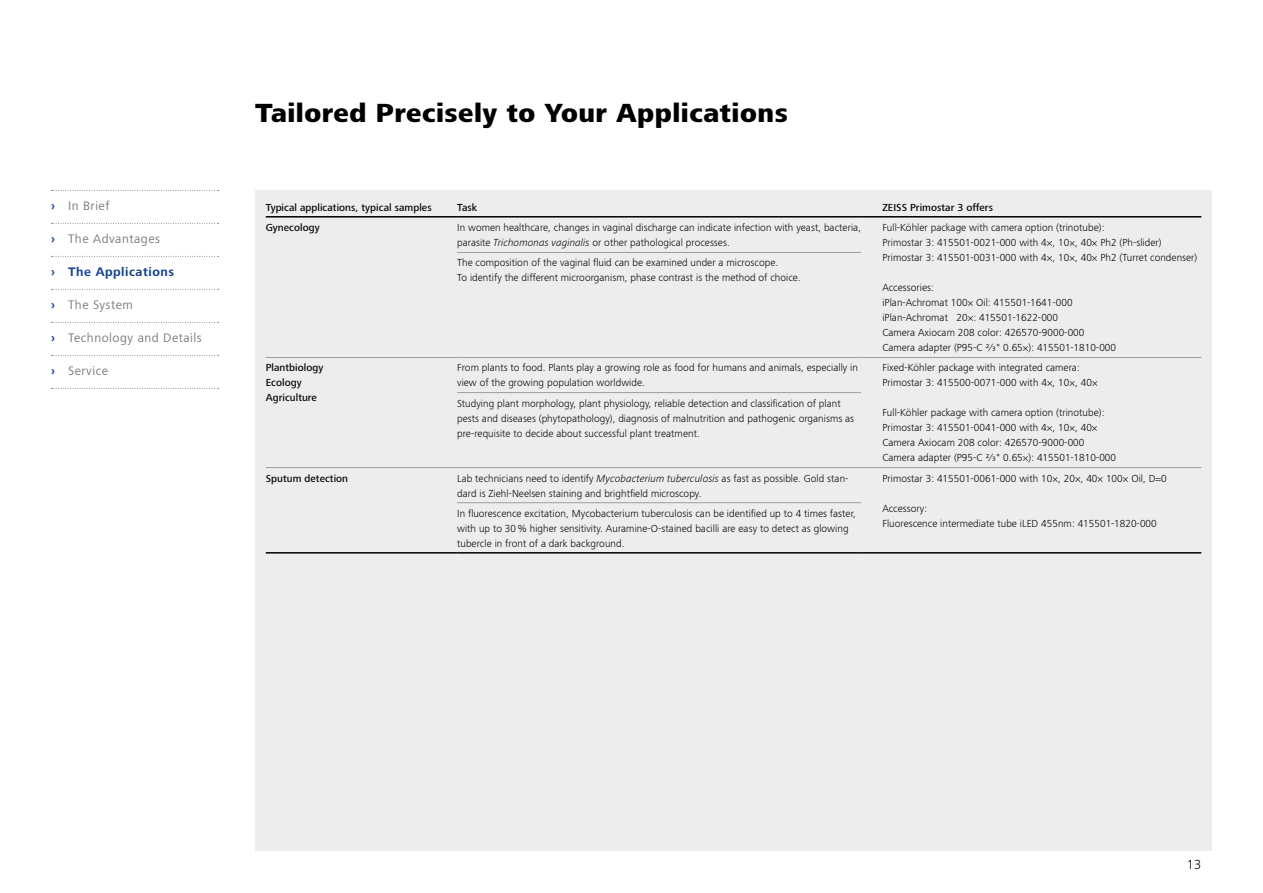
<style>
.page{position:relative;width:1263px;height:893px;background:#fff}
.page>*{position:absolute;margin:0;border:0;box-sizing:border-box;transform-origin:0 0}
.t1{font:800 27px "ZEISS Frutiger Next W1 G";letter-spacing:.02em;color:#000}
.t2{font:300 13.5px "ZEISS Frutiger Next W1 G";color:#000}
.t3{font:12.75px "ZEISS Frutiger Next W1 G";letter-spacing:.04em;color:#7c7b7b}
.t4{font:700 12.75px "ZEISS Frutiger Next W1 G";letter-spacing:.04em;color:#164194}
.t5{font:300 10.5px/15px "ZEISS Frutiger Next W1 G";letter-spacing:.005em;color:#000}
.t6{font:500 10.5px/15px "ZEISS Frutiger Next W1 G";letter-spacing:.005em;color:#000}
.s1{font-weight:700;color:#164194}
.s2{font-style:italic}
</style>
<div class="page">
<div style="left:255px;top:190px;width:957px;height:660px;background:#ededed"></div>
<hr style="left:457px;top:252px;width:404px;height:1px;background:#9d9d9c">
<hr style="left:457px;top:357px;width:404px;height:1px;background:#9d9d9c">
<hr style="left:457px;top:392px;width:404px;height:1px;background:#9d9d9c">
<hr style="left:457px;top:467px;width:404px;height:1px;background:#9d9d9c">
<hr style="left:266px;top:357px;width:191px;height:1px;background:#9d9d9c">
<hr style="left:266px;top:467px;width:191px;height:1px;background:#9d9d9c">
<hr style="left:266px;top:552px;width:191px;height:2px;background:#000">
<hr style="left:861px;top:357px;width:340px;height:1px;background:#9d9d9c">
<hr style="left:861px;top:467px;width:340px;height:1px;background:#9d9d9c">
<hr style="left:861px;top:552px;width:340px;height:2px;background:#000">
<hr style="left:266px;top:216px;width:191px;height:2px;background:#000">
<hr style="left:457px;top:216px;width:404px;height:2px;background:#000">
<hr style="left:861px;top:216px;width:340px;height:2px;background:#000">
<hr style="left:457px;top:502px;width:404px;height:1px;background:#9d9d9c">
<hr style="left:457px;top:552px;width:404px;height:2px;background:#000">
<svg style="left:51px;top:190px;width:168px;height:1px"></svg>
<svg style="left:51px;top:223px;width:168px;height:1px"></svg>
<svg style="left:51px;top:256px;width:168px;height:1px"></svg>
<svg style="left:51px;top:289px;width:168px;height:1px"></svg>
<svg style="left:51px;top:322px;width:168px;height:1px"></svg>
<svg style="left:51px;top:355px;width:168px;height:1px"></svg>
<svg style="left:51px;top:388px;width:168px;height:1px"></svg>
<p class="t3" style="left:51px;top:197px;width:60px"><span class="s1">›</span> In Brief</p>
<p class="t3" style="left:51px;top:230px;width:111px"><span class="s1">›</span> The Advantages</p>
<p class="t4" style="left:51px;top:263px;width:125px">› The Applications</p>
<p class="t3" style="left:51px;top:296px;width:83px"><span class="s1">›</span> The System</p>
<p class="t3" style="left:51px;top:329px;width:152px"><span class="s1">›</span> Technology and Details</p>
<p class="t3" style="left:51px;top:362px;width:59px"><span class="s1">›</span> Service</p>
<h1 class="t1" style="left:255px;top:93px;width:534px">Tailored Precisely to Your Applications</h1>
<p class="t6" style="left:266px;top:199px;width:167px">Typical applications, typical samples</p>
<p class="t6" style="left:457px;top:199px;width:22px">Task</p>
<p class="t6" style="left:882px;top:199px;width:112px">ZEISS Primostar 3 offers</p>
<p class="t6" style="left:266px;top:220px;width:55px">Gynecology</p>
<p class="t5" style="left:457px;top:220px;width:405px">In women healthcare, changes in vaginal discharge can indicate infection with yeast, bacteria, parasite <span class="s2">Trichomonas vaginalis</span> or other pathological processes.</p>
<p class="t5" style="left:882px;top:220px;width:316px">Full-Köhler package with camera option (trinotube):<br>Primostar 3: 415501-0021-000 with 4×, 10×, 40× Ph2 (Ph-slider)<br>Primostar 3: 415501-0031-000 with 4×, 10×, 40× Ph2 (Turret condenser)</p>
<p class="t5" style="left:882px;top:280px;width:235px">Accessories:<br>iPlan-Achromat 100× Oil: 415501-1641-000 iPlan-Achromat 20×: 415501-1622-000<br>Camera Axiocam 208 color: 426570-9000-000<br>Camera adapter (P95-C 2/3" 0.65×): 415501-1810-000</p>
<p class="t5" style="left:457px;top:255px;width:345px">The composition of the vaginal fluid can be examined under a microscope.<br>To identify the different microorganism, phase contrast is the method of choice.</p>
<p class="t6" style="left:266px;top:360px;width:59px">Plantbiology<br>Ecology<br>Agriculture</p>
<p class="t5" style="left:457px;top:360px;width:402px">From plants to food. Plants play a growing role as food for humans and animals, especially in view of the growing population worldwide.</p>
<p class="t5" style="left:882px;top:360px;width:217px">Fixed-Köhler package with integrated camera:<br>Primostar 3: 415500-0071-000 with 4×, 10×, 40×</p>
<p class="t5" style="left:882px;top:405px;width:235px">Full-Köhler package with camera option (trinotube):<br>Primostar 3: 415501-0041-000 with 4×, 10×, 40× Camera Axiocam 208 color: 426570-9000-000<br>Camera adapter (P95-C 2/3" 0.65×): 415501-1810-000</p>
<p class="t5" style="left:457px;top:395px;width:399px">Studying plant morphology, plant physiology, reliable detection and classification of plant pests and diseases (phytopathology), diagnosis of malnutrition and pathogenic organisms as pre-requisite to decide about successful plant treatment.</p>
<p class="t6" style="left:266px;top:470px;width:84px">Sputum detection</p>
<p class="t5" style="left:457px;top:470px;width:393px">Lab technicians need to identify <span class="s2">Mycobacterium tuberculosis</span> as fast as possible. Gold stan&shy;dard is Ziehl-Neelsen staining and brightfield microscopy.</p>
<p class="t5" style="left:882px;top:470px;width:286px">Primostar 3: 415501-0061-000 with 10×, 20×, 40× 100× Oil, D=0</p>
<p class="t5" style="left:882px;top:500px;width:276px">Accessory:<br>Fluorescence intermediate tube iLED 455nm: 415501-1820-000</p>
<p class="t5" style="left:457px;top:505px;width:400px">In fluorescence excitation, Mycobacterium tuberculosis can be identified up to 4 times faster, with up to 30 % higher sensitivity. Auramine-O-stained bacilli are easy to detect as glowing tubercle in front of a dark background.</p>
<p class="t2" style="left:1187px;top:855px;width:16px">13</p>
</div>
